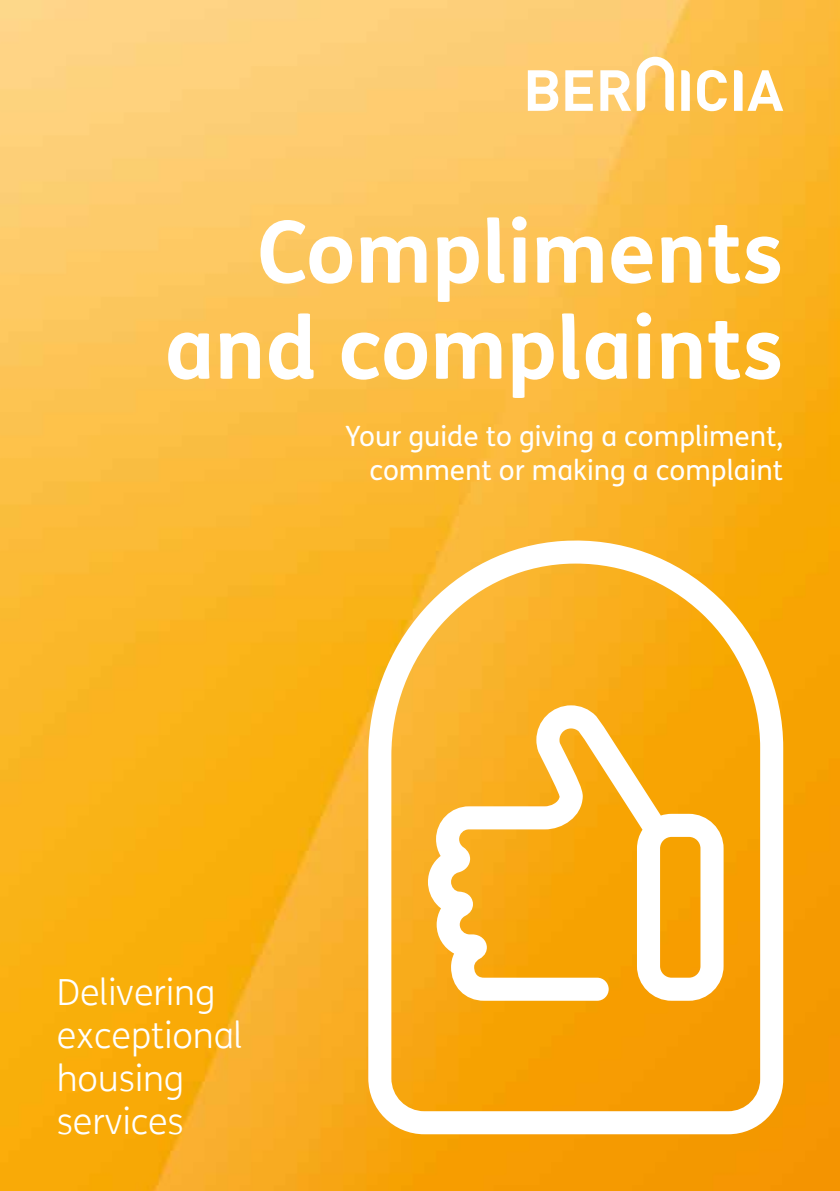
<style>
.page{position:relative;width:840px;height:1191px;background:#fff}
.page>*{position:absolute;margin:0;border:0;box-sizing:border-box;transform-origin:0 0}
.t1{font:700 86px/96px "FS Me Pro";color:#fff;text-align:right}
.t2{font:300 36px/43.2px "FS Me";color:#fff}
.t3{font:28px/33.6px "FS Me Pro";color:#fff;text-align:right}
</style>
<div class="page">
<img style="left:0;top:0;width:839px;height:1191px">
<svg style="left:527px;top:28px;width:255px;height:92px"></svg>
<svg style="left:368px;top:537px;width:414px;height:597px"></svg>
<h1 class="t1" style="left:165px;top:200px;width:619px">Compliments and complaints</h1>
<p class="t3" style="left:345px;top:419px;width:439px">Your guide to giving a compliment, comment or making a complaint</p>
<p class="t2" style="left:57px;top:971px;width:187px">Delivering exceptional housing services</p>
</div>
